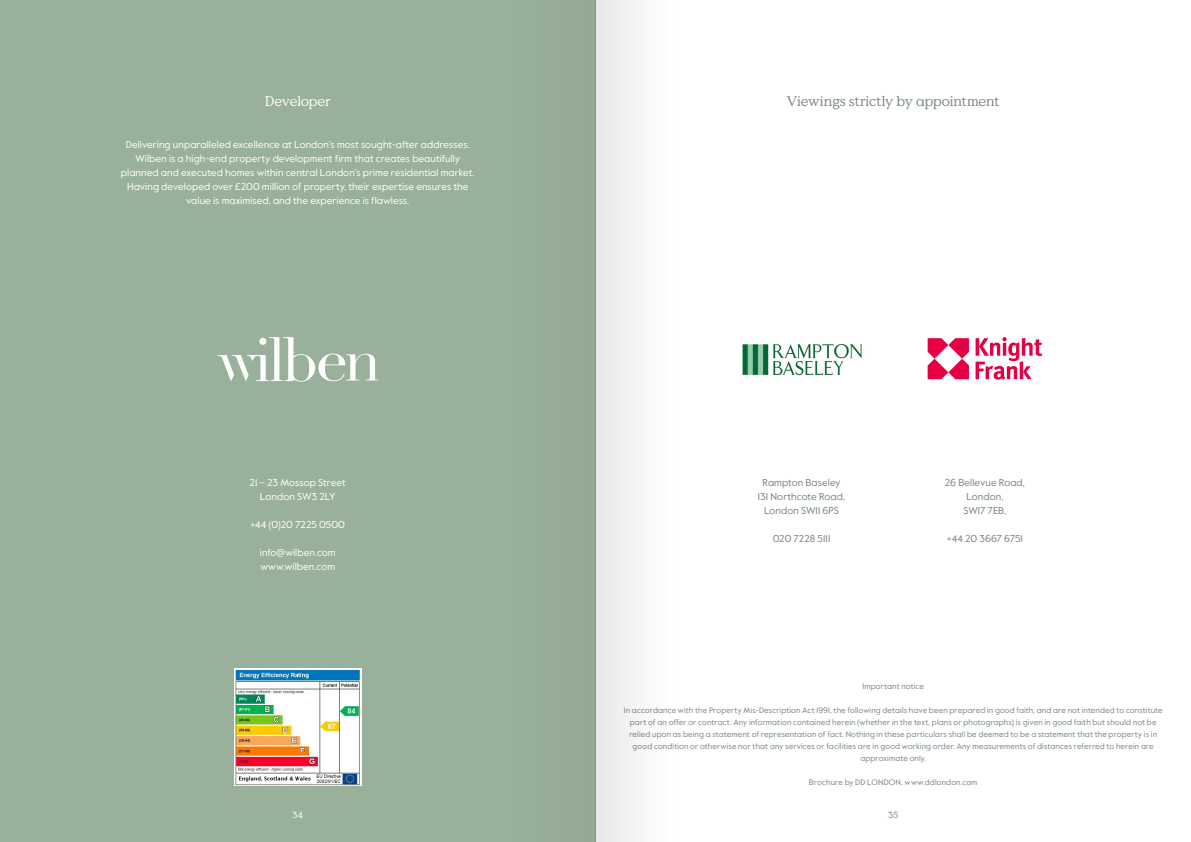
<style>
.page{position:relative;width:1191px;height:842px;background:#fff}
.page>*{position:absolute;margin:0;border:0;box-sizing:border-box;transform-origin:0 0}
.t1{font:14px "Value Serif Trial";letter-spacing:-.01em;color:#788782}
.t2{font:14px "Value Serif Trial";letter-spacing:-.015em;color:#fff}
.t3{font:10px/14px "Value Sans Trial";letter-spacing:.01em;color:#fff;text-align:center}
.t4{font:10px/14px "Value Sans Trial";letter-spacing:.01em;color:#788782;text-align:center}
.t5{font:9px "Value Serif Trial";color:#788782}
.t6{font:9px "Value Serif Trial";color:#fff}
.t7{font:8px/12px "Value Sans Trial";letter-spacing:.015em;color:#788782;text-align:center}
</style>
<div class="page">
<div style="left:0;top:0;width:595px;height:842px;background:#99b09b"></div>
<svg style="left:217px;top:337px;width:161px;height:45px"></svg>
<img style="left:234px;top:669px;width:127px;height:116px">
<img style="left:742px;top:344px;width:120px;height:32px">
<svg style="left:927px;top:338px;width:42px;height:41px"></svg>
<svg style="left:975px;top:337px;width:67px;height:43px"></svg>
<div style="left:595px;top:0;width:78px;height:842px;background:#f4f4f4"></div>
<div style="left:517px;top:0;width:78px;height:842px;background:#96ac98"></div>
<h1 class="t2" style="left:265px;top:95px;width:67px">Developer</h1>
<p class="t3" style="left:121px;top:138px;width:355px">Delivering unparalleled excellence at London’s most sought-after addresses.<br>Wilben is a high-end property development firm that creates beautifully planned and executed homes within central London’s prime residential market.<br>Having developed over £200 million of property, their expertise ensures the value is maximised, and the experience is flawless.</p>
<p class="t3" style="left:250px;top:477px;width:98px">21 – 23 Mossop Street<br>London SW3 2LY</p>
<p class="t3" style="left:250px;top:519px;width:96px">+44 (0)20 7225 0500</p>
<p class="t3" style="left:260px;top:547px;width:77px;text-align:left">info@wilben.com www.wilben.com</p>
<p class="t6" style="left:293px;top:811px;width:12px">34</p>
<h1 class="t1" style="left:786px;top:95px;width:214px">Viewings strictly by appointment</h1>
<p class="t4" style="left:758px;top:477px;width:89px">Rampton Baseley<br>131 Northcote Road,<br>London SW11 6PS</p>
<p class="t4" style="left:772px;top:533px;width:59px">020 7228 5111</p>
<p class="t4" style="left:945px;top:477px;width:81px">26 Bellevue Road,<br>London,<br>SW17 7EB,</p>
<p class="t4" style="left:947px;top:533px;width:77px">+44 20 3667 6751</p>
<p class="t7" style="left:862px;top:681px;width:63px">Important notice</p>
<p class="t7" style="left:624px;top:705px;width:540px">In accordance with the Property Mis-Description Act 1991, the following details have been prepared in good faith, and are not intended to constitute part of an offer or contract. Any information contained herein (whether in the text, plans or photographs) is given in good faith but should not be relied upon as being a statement of representation of fact. Nothing in these particulars shall be deemed to be a statement that the property is in good condition or otherwise nor that any services or facilities are in good working order. Any measurements of distances referred to herein are approximate only.</p>
<p class="t7" style="left:809px;top:777px;width:170px">Brochure by DD LONDON. www.ddlondon.com</p>
<p class="t5" style="left:888px;top:811px;width:12px">35</p>
</div>
